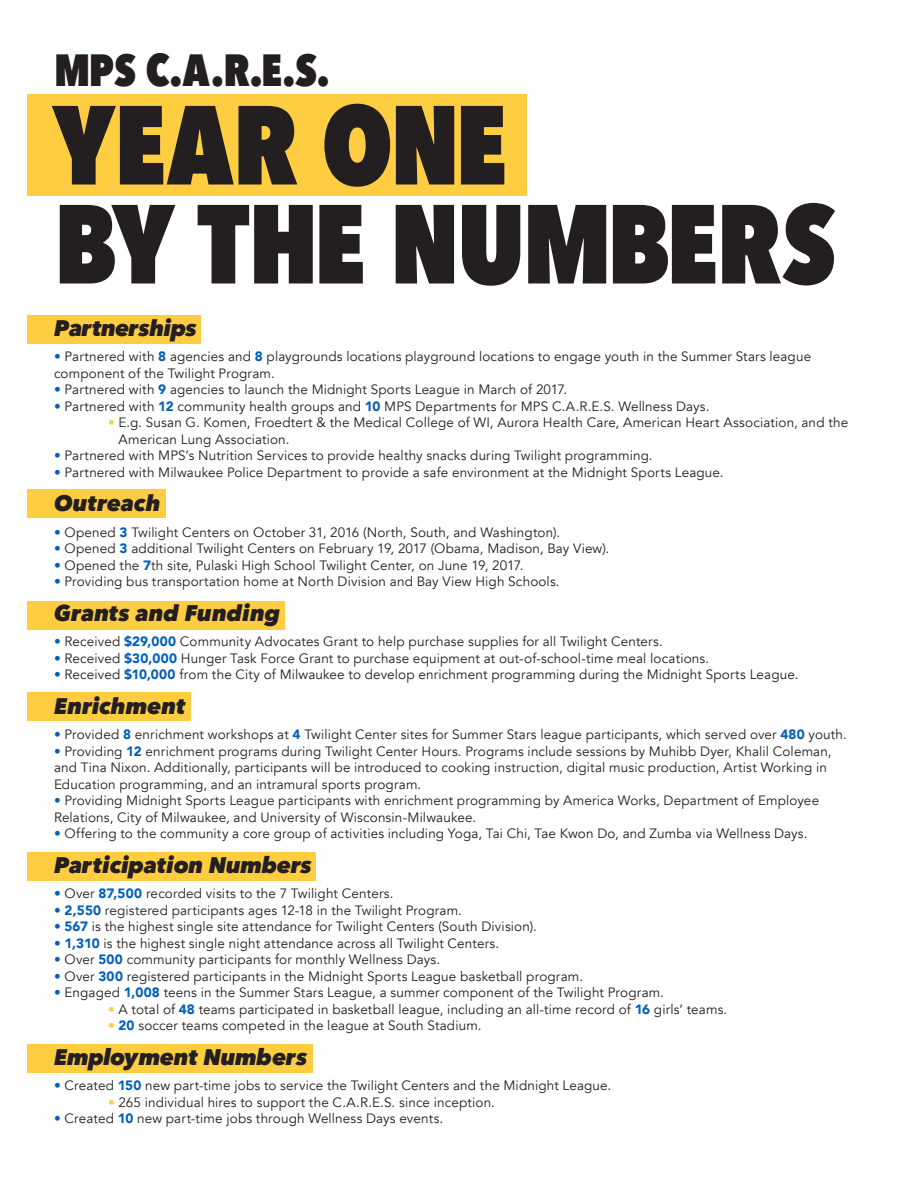
<style>
.page{position:relative;width:918px;height:1188px;background:#fff}
.page>*{position:absolute;margin:0;border:0;box-sizing:border-box;transform-origin:0 0}
.t1{font:800 111px "Avenir Next Condensed";letter-spacing:-.02em;color:#231f20}
.t2{font:800 45px "Avenir Next Condensed";color:#231f20}
.t3{font:italic 800 22.5px "Avenir Next";letter-spacing:-.005em;color:#231f20}
.t4{font:13.5px/16.5px "Avenir";letter-spacing:.01em;color:#231f20}
.s1{color:#005fb9}
.s2{font-weight:900;color:#005fb9}
.s3{color:#ffcd41}
</style>
<div class="page">
<div style="left:27px;top:316px;width:174px;height:28px;background:#ffcd41"></div>
<div style="left:27px;top:94px;width:499px;height:102px;background:#ffcd41"></div>
<div style="left:27px;top:490px;width:138px;height:28px;background:#ffcd41"></div>
<div style="left:27px;top:601px;width:257px;height:28px;background:#ffcd41"></div>
<div style="left:27px;top:692px;width:163px;height:28px;background:#ffcd41"></div>
<div style="left:27px;top:852px;width:288px;height:28px;background:#ffcd41"></div>
<div style="left:27px;top:1045px;width:285px;height:28px;background:#ffcd41"></div>
<p class="t2" style="left:54px;top:42px;width:277px">MPS C.A.R.E.S.</p>
<p class="t1" style="left:54px;top:76px;width:454px">YEAR ONE</p>
<p class="t1" style="left:54px;top:175px;width:783px">BY THE NUMBERS</p>
<p class="t3" style="left:54px;top:314px;width:144px">Partnerships</p>
<p class="t4" style="left:54px;top:349px;width:759px"><span class="s1">•</span> Partnered with <span class="s2">8</span> agencies and <span class="s2">8</span> playgrounds locations playground locations to engage youth in the Summer Stars league component of the Twilight Program.</p>
<p class="t4" style="left:54px;top:382px;width:515px"><span class="s1">•</span> Partnered with <span class="s2">9</span> agencies to launch the Midnight Sports League in March of 2017.</p>
<p class="t4" style="left:54px;top:398px;width:657px"><span class="s1">•</span> Partnered with <span class="s2">12</span> community health groups and <span class="s2">10</span> MPS Departments for MPS C.A.R.E.S. Wellness Days.</p>
<p class="t4" style="left:108px;top:415px;width:742px"><span class="s3">•</span> E.g. Susan G. Komen, Froedtert &amp; the Medical College of WI, Aurora Health Care, American Heart Association, and the</p>
<p class="t4" style="left:119px;top:431px;width:173px">American Lung Association.</p>
<p class="t4" style="left:54px;top:448px;width:600px"><span class="s1">•</span> Partnered with MPS’s Nutrition Services to provide healthy snacks during Twilight programming.</p>
<p class="t4" style="left:54px;top:464px;width:671px"><span class="s1">•</span> Partnered with Milwaukee Police Department to provide a safe environment at the Midnight Sports League.</p>
<p class="t3" style="left:54px;top:489px;width:108px">Outreach</p>
<p class="t4" style="left:54px;top:524px;width:508px"><span class="s1">•</span> Opened <span class="s2">3</span> Twilight Centers on October 31, 2016 (North, South, and Washington).</p>
<p class="t4" style="left:54px;top:541px;width:557px"><span class="s1">•</span> Opened <span class="s2">3</span> additional Twilight Centers on February 19, 2017 (Obama, Madison, Bay View).</p>
<p class="t4" style="left:54px;top:557px;width:471px"><span class="s1">•</span> Opened the <span class="s2">7</span>th site, Pulaski High School Twilight Center, on June 19, 2017.</p>
<p class="t4" style="left:54px;top:574px;width:507px"><span class="s1">•</span> Providing bus transportation home at North Division and Bay View High Schools.</p>
<p class="t3" style="left:54px;top:599px;width:228px">Grants and Funding</p>
<p class="t4" style="left:54px;top:634px;width:610px"><span class="s1">•</span> Received <span class="s2">$29,000</span> Community Advocates Grant to help purchase supplies for all Twilight Centers.</p>
<p class="t4" style="left:54px;top:650px;width:657px"><span class="s1">•</span> Received <span class="s2">$30,000</span> Hunger Task Force Grant to purchase equipment at out-of-school-time meal locations.</p>
<p class="t4" style="left:54px;top:667px;width:746px"><span class="s1">•</span> Received <span class="s2">$10,000</span> from the City of Milwaukee to develop enrichment programming during the Midnight Sports League.</p>
<p class="t3" style="left:54px;top:692px;width:133px">Enrichment</p>
<p class="t4" style="left:54px;top:727px;width:794px"><span class="s1">•</span> Provided <span class="s2">8</span> enrichment workshops at <span class="s2">4</span> Twilight Center sites for Summer Stars league participants, which served over <span class="s2">480</span> youth.</p>
<p class="t4" style="left:54px;top:743px;width:779px"><span class="s1">•</span> Providing <span class="s2">12</span> enrichment programs during Twilight Center Hours. Programs include sessions by Muhibb Dyer, Khalil Coleman, and Tina Nixon. Additionally, participants will be introduced to cooking instruction, digital music production, Artist Working in<br>Education programming, and an intramural sports program.</p>
<p class="t4" style="left:54px;top:793px;width:767px"><span class="s1">•</span> Providing Midnight Sports League participants with enrichment programming by America Works, Department of Employee<br>Relations, City of Milwaukee, and University of Wisconsin-Milwaukee.</p>
<p class="t4" style="left:54px;top:826px;width:755px"><span class="s1">•</span> Offering to the community a core group of activities including Yoga, Tai Chi, Tae Kwon Do, and Zumba via Wellness Days.</p>
<p class="t3" style="left:54px;top:851px;width:259px">Participation Numbers</p>
<p class="t4" style="left:54px;top:886px;width:341px"><span class="s1">•</span> Over <span class="s2">87,500</span> recorded visits to the 7 Twilight Centers.</p>
<p class="t4" style="left:54px;top:902px;width:410px"><span class="s1">•</span> <span class="s2">2,550</span> registered participants ages 12-18 in the Twilight Program.</p>
<p class="t4" style="left:54px;top:919px;width:484px"><span class="s1">•</span> <span class="s2">567</span> is the highest single site attendance for Twilight Centers (South Division).</p>
<p class="t4" style="left:54px;top:935px;width:447px"><span class="s1">•</span> <span class="s2">1,310</span> is the highest single night attendance across all Twilight Centers.</p>
<p class="t4" style="left:54px;top:952px;width:388px"><span class="s1">•</span> Over <span class="s2">500</span> community participants for monthly Wellness Days.</p>
<p class="t4" style="left:54px;top:968px;width:531px"><span class="s1">•</span> Over <span class="s2">300</span> registered participants in the Midnight Sports League basketball program.</p>
<p class="t4" style="left:54px;top:985px;width:612px"><span class="s1">•</span> Engaged <span class="s2">1,008</span> teens in the Summer Stars League, a summer component of the Twilight Program.</p>
<p class="t4" style="left:108px;top:1001px;width:621px"><span class="s3">•</span> A total of <span class="s2">48</span> teams participated in basketball league, including an all-time record of <span class="s2">16</span> girls’ teams.</p>
<p class="t4" style="left:108px;top:1018px;width:375px"><span class="s3">•</span> <span class="s2">20</span> soccer teams competed in the league at South Stadium.</p>
<p class="t3" style="left:54px;top:1043px;width:255px">Employment Numbers</p>
<p class="t4" style="left:54px;top:1078px;width:559px"><span class="s1">•</span> Created <span class="s2">150</span> new part-time jobs to service the Twilight Centers and the Midnight League.</p>
<p class="t4" style="left:108px;top:1094px;width:389px"><span class="s3">•</span> 265 individual hires to support the C.A.R.E.S. since inception.</p>
<p class="t4" style="left:54px;top:1111px;width:391px"><span class="s1">•</span> Created <span class="s2">10</span> new part-time jobs through Wellness Days events.</p>
</div>
